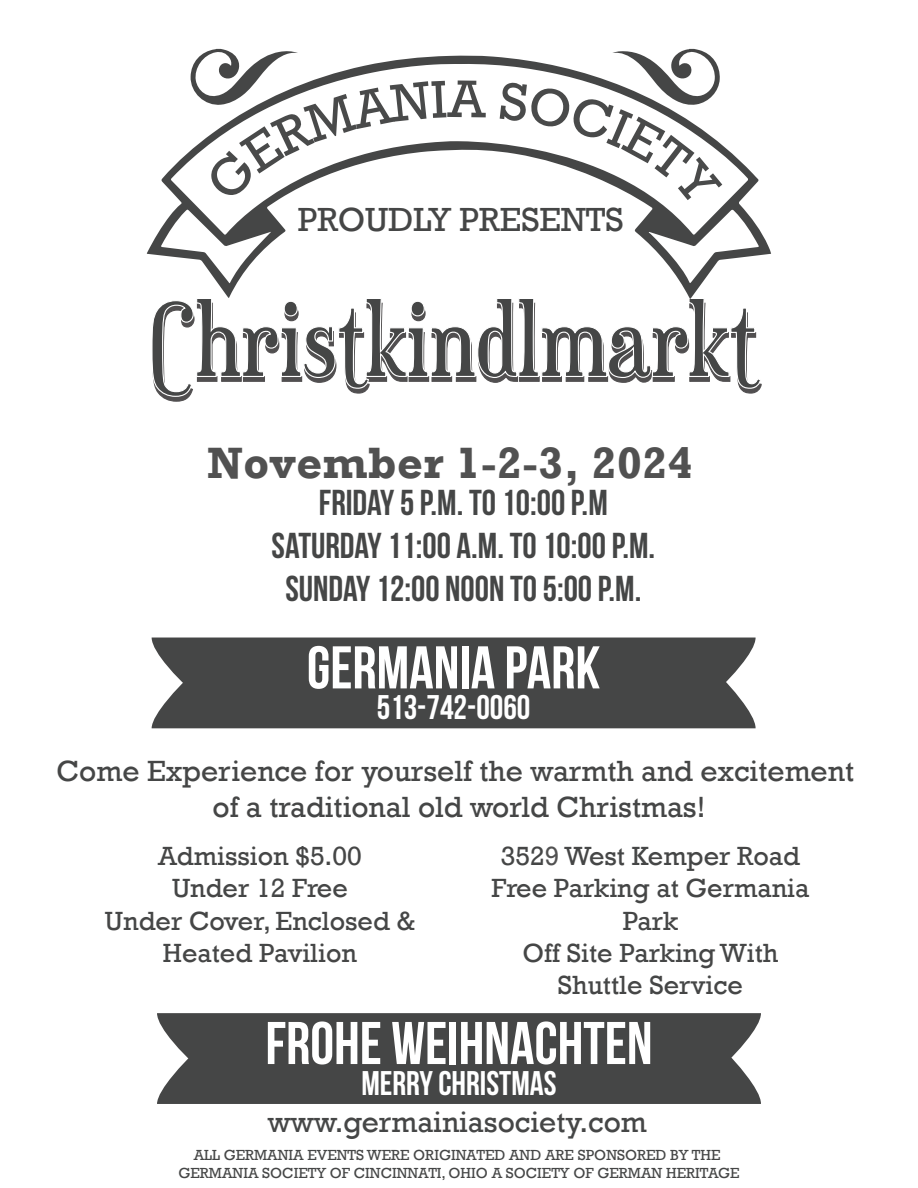
<style>
.page{position:relative;width:918px;height:1188px;background:#fff}
.page>*{position:absolute;margin:0;border:0;box-sizing:border-box;transform-origin:0 0}
.t1{font:101.4px "Euphorigenic";color:#514f50}
.t2{font:700 60px "Bebas Neue";color:#fff}
.t3{font:700 45px "Rockwell";color:#515151}
.t4{font:700 36px/43.2px "Bebas Neue";color:#454646;text-align:center}
.t5{font:700 34.2px "Bebas Neue";color:#fff}
.t6{font:34.2px "Rockwell";color:#454646}
.t7{font:30px/36px "Rockwell";color:#454646;text-align:center}
.t8{font:27px/32.4px "Rockwell";color:#454646;text-align:center}
.t9{font:15px/18px "Rockwell";color:#454646;text-align:center}
.s1{color:#454646}
.s2{color:#515151}
</style>
<div class="page">
<div style="left:152px;top:638px;width:604px;height:90px;background:#454646"></div>
<svg style="left:152px;top:302px;width:610px;height:100px"></svg>
<div style="left:157px;top:1013px;width:604px;height:91px;background:#454646"></div>
<svg style="left:147px;top:56px;width:624px;height:243px"></svg>
<svg style="left:190px;top:49px;width:296px;height:153px"></svg>
<svg style="left:499px;top:49px;width:223px;height:159px"></svg>
<p class="t6" style="left:298px;top:200px;width:327px">PROUDLY PRESENTS</p>
<h1 class="t1" style="left:150px;top:283px;width:608px">Christkindlmar<span class="s1">kt</span></h1>
<h3 class="t3" style="left:207px;top:435px;width:488px">November 1-2-3, 2024</h3>
<h3 class="t4" style="left:272px;top:480px;width:385px">FRIDAY 5 P.M.TO 10:00 P.M<br>SATURDAY 11:00 A.M.TO 10:00P.M.<br>SUNDAY 12:00 NOON TO5:00 P.M.</h3>
<h2 class="t2" style="left:307px;top:635px;width:295px">GERMANIA PARK</h2>
<p class="t5" style="left:377px;top:688px;width:155px">513-742-0060</p>
<p class="t7" style="left:56px;top:753px;width:799px">Come Experience for yourself the warmth and excitement of a traditional old world Christmas!</p>
<p class="t8" style="left:105px;top:840px;width:312px">Admission $5.00<br>Under 12 Free<br>Under Cover, Enclosed &amp;<br>Heated Pavilion</p>
<p class="t8" style="left:491px;top:840px;width:319px">352<span class="s2">9</span> West Kemper Road<br>Free Parking at Germania<br>Park<br>Off Site Parking With<br>Shuttle Service</p>
<h2 class="t2" style="left:265px;top:1010px;width:389px">FROHE WEIHNACHTEN</h2>
<p class="t5" style="left:361px;top:1064px;width:197px">MERRY CHRISTMAS</p>
<p class="t7" style="left:268px;top:1105px;width:381px">www.germainiasociety.com</p>
<p class="t9" style="left:179px;top:1147px;width:562px">ALL GERMANIA EVENTS WERE ORIGINATED AND ARE SPONSORED BY THE<br>GERMANIA SOCIETY OF CINCINNATI, OHIO A SOCIETY OF GERMAN HERITAGE</p>
</div>
